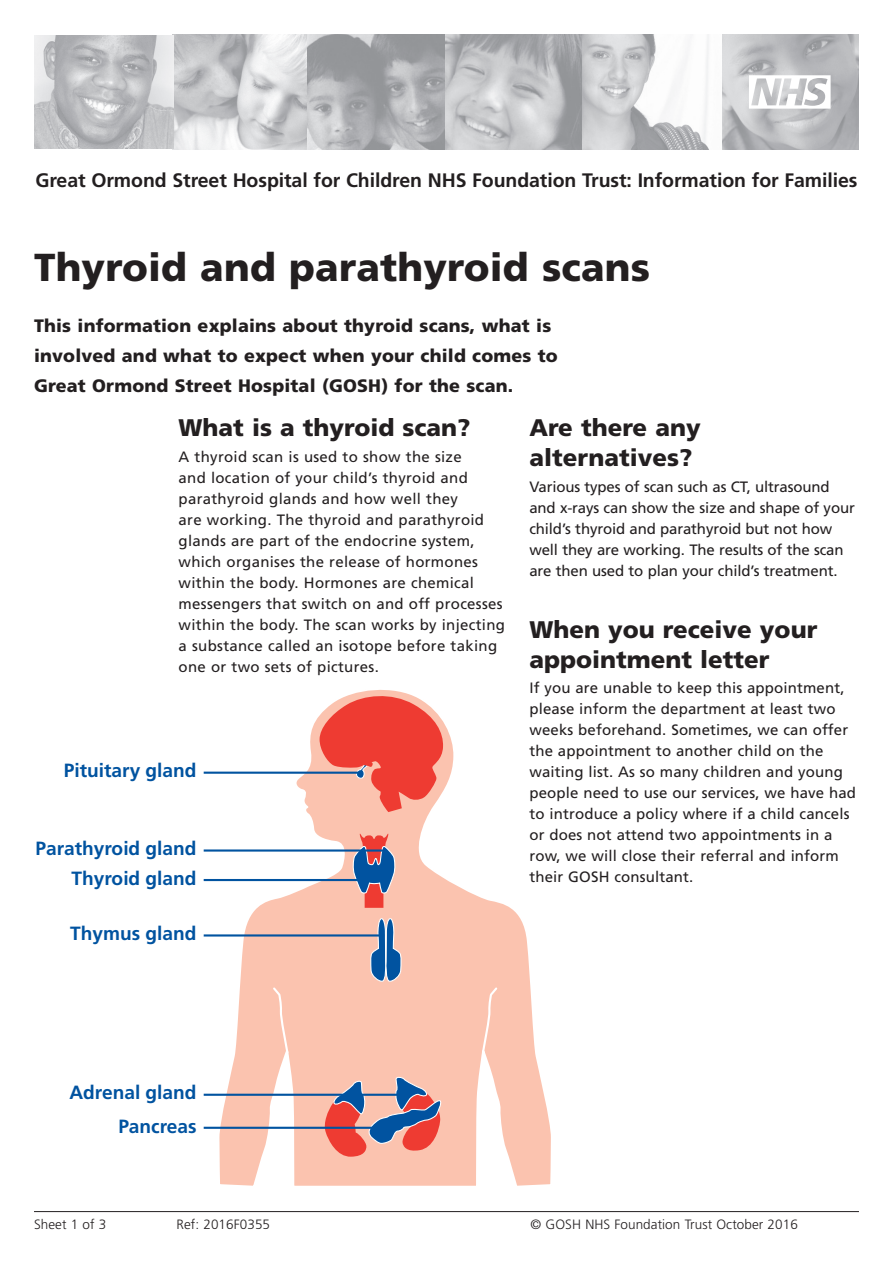
<style>
.page{position:relative;width:893px;height:1263px;background:#fff}
.page>*{position:absolute;margin:0;border:0;box-sizing:border-box;transform-origin:0 0}
.t1{font:900 39px "Frutiger";letter-spacing:.005em;color:#231f20}
.t2{font:900 24px/30px "Frutiger";color:#231f20}
.t3{font:700 19.5px "Frutiger";letter-spacing:-.005em;color:#231f20}
.t4{font:700 19.05px/29.5px "Frutiger";color:#0153a0;text-align:right}
.t5{font:900 18px/30px "Frutiger";letter-spacing:.01em;color:#231f20}
.t6{font:15px/21px "Frutiger";letter-spacing:.01em;color:#231f20}
.t7{font:15px/21px "Frutiger";letter-spacing:-.01em;color:#231f20}
.t8{font:300 13.5px "Frutiger";letter-spacing:.005em;color:#231f20}
</style>
<div class="page">
<hr style="left:34px;top:1211px;width:825px;height:1px;background:#231f20">
<img style="left:172px;top:34px;width:537px;height:116px">
<svg style="left:308px;top:34px;width:137px;height:116px;background:#aaabae"></svg>
<svg style="left:445px;top:34px;width:139px;height:116px;background:#bbbdbf"></svg>
<svg style="left:722px;top:34px;width:137px;height:116px;background:#babbbe"></svg>
<svg style="left:749px;top:75px;width:82px;height:34px"></svg>
<svg style="left:34px;top:35px;width:139px;height:114px;background:#c2c3c6"></svg>
<svg style="left:583px;top:35px;width:126px;height:114px"></svg>
<svg style="left:216px;top:689px;width:335px;height:497px"></svg>
<svg style="left:323px;top:1076px;width:120px;height:81px;background:#c5888b"></svg>
<div style="left:271px;top:917px;width:228px;height:138px;background:#fbc3af"></div>
<svg style="left:352px;top:833px;width:45px;height:75px;background:#a17e8f"></svg>
<svg style="left:319px;top:692px;width:124px;height:120px;background:#f27267"></svg>
<hr style="left:204px;top:772px;width:155px;height:2px;background:#0153a0">
<hr style="left:204px;top:849px;width:180px;height:2px;background:#0153a0">
<hr style="left:204px;top:879px;width:180px;height:2px;background:#0153a0">
<hr style="left:204px;top:934px;width:180px;height:2px;background:#0153a0">
<hr style="left:204px;top:1094px;width:200px;height:2px;background:#0153a0">
<hr style="left:204px;top:1127px;width:185px;height:2px;background:#0153a0">
<h3 class="t3" style="left:36px;top:169px;width:823px">Great Ormond Street Hospital for Children NHS Foundation Trust: Information for Families</h3>
<h1 class="t1" style="left:34px;top:243px;width:618px">Thyroid and parathyroid scans</h1>
<p class="t5" style="left:34px;top:310px;width:525px">This information explains about thyroid scans, what is involved and what to expect when your child comes to<br>Great Ormond Street Hospital (GOSH) for the scan.</p>
<h2 class="t2" style="left:179px;top:412px;width:294px">What is a thyroid scan?</h2>
<p class="t6" style="left:179px;top:446px;width:328px">A thyroid scan is used to show the size<br>and location of your child’s thyroid and parathyroid glands and how well they<br>are working. The thyroid and parathyroid glands are part of the endocrine system, which organises the release of hormones within the body. Hormones are chemical messengers that switch on and off processes within the body. The scan works by injecting a substance called an isotope before taking one or two sets of pictures.</p>
<p class="t4" style="left:64px;top:756px;width:134px">Pituitary gland</p>
<p class="t4" style="left:36px;top:834px;width:163px">Parathyroid gland<br>Thyroid gland</p>
<p class="t4" style="left:70px;top:919px;width:128px">Thymus gland</p>
<h2 class="t2" style="left:529px;top:412px;width:173px">Are there any alternatives?</h2>
<p class="t7" style="left:529px;top:476px;width:327px">Various types of scan such as CT, ultrasound and x-rays can show the size and shape of your child’s thyroid and parathyroid but not how well they are working. The results of the scan are then used to plan your child’s treatment.</p>
<h2 class="t2" style="left:529px;top:614px;width:289px">When you receive your appointment letter</h2>
<p class="t6" style="left:529px;top:677px;width:328px">If you are unable to keep this appointment, please inform the department at least two weeks beforehand. Sometimes, we can offer the appointment to another child on the waiting list. As so many children and young people need to use our services, we have had to introduce a policy where if a child cancels or does not attend two appointments in a row, we will close their referral and inform their GOSH consultant.</p>
<p class="t4" style="left:70px;top:1076px;width:129px;line-height:33px">Adrenal gland<br>Pancreas</p>
<p class="t8" style="left:34px;top:1217px;width:74px">Sheet 1 of 3</p>
<p class="t8" style="left:177px;top:1217px;width:95px">Ref: 2016F0355</p>
<p class="t8" style="left:531px;top:1217px;width:269px">© GOSH NHS Foundation Trust October 2016</p>
</div>
